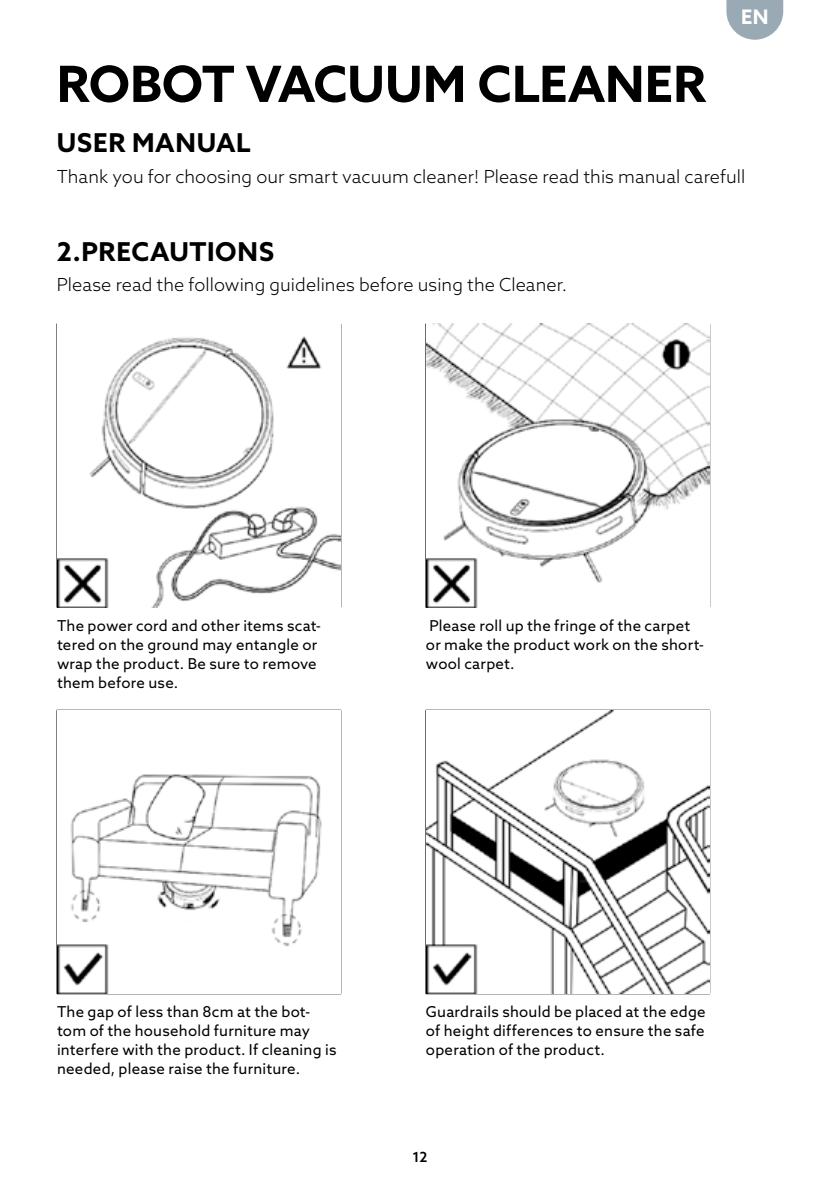
<style>
.page{position:relative;width:840px;height:1191px;background:#fff}
.page>*{position:absolute;margin:0;border:0;box-sizing:border-box;transform-origin:0 0}
._01_Rubrik{font:700 50px "Azo Sans";color:#000}
._02_Mellemrubrik{font:700 26px "Azo Sans";letter-spacing:.025em;color:#000}
.t1{font:700 20px "Azo Sans";color:#fff}
._04_EN_brødtekst{font:300 18px "Azo Sans";letter-spacing:.005em;color:#000}
._04_EN_tabel{font:15px/19px "Azo Sans";letter-spacing:.015em;color:#000}
.t2{font:500 14px "Azo Sans";color:#000}
</style>
<div class="page">
<svg style="left:726px;top:0;width:56px;height:40px;background:#a9b7bf"></svg>
<hr style="left:57px;top:323px;width:284px;height:1px;background:#000">
<hr style="left:340px;top:324px;width:1px;height:283px;background:#000">
<hr style="left:425px;top:323px;width:284px;height:1px;background:#000">
<hr style="left:425px;top:324px;width:1px;height:283px;background:#000">
<hr style="left:709px;top:324px;width:1px;height:283px;background:#000">
<hr style="left:57px;top:607px;width:284px;height:1px;background:#000">
<hr style="left:425px;top:607px;width:284px;height:1px;background:#000">
<hr style="left:340px;top:710px;width:1px;height:283px;background:#000">
<hr style="left:425px;top:710px;width:1px;height:283px;background:#000">
<hr style="left:709px;top:710px;width:1px;height:283px;background:#000">
<hr style="left:57px;top:993px;width:284px;height:1px;background:#000">
<hr style="left:425px;top:993px;width:284px;height:1px;background:#000">
<img style="left:57px;top:336px;width:283px;height:271px">
<img style="left:426px;top:324px;width:283px;height:283px">
<img style="left:57px;top:774px;width:265px;height:219px">
<img style="left:426px;top:710px;width:283px;height:283px">
<h3 class="t1" style="left:740px;top:4px;width:29px">EN</h3>
<p class="_01_Rubrik" style="left:57px;top:51px;width:650px">ROBOT VACUUM CLEANER</p>
<p class="_02_Mellemrubrik" style="left:57px;top:125px;width:195px">USER MANUAL</p>
<p class="_04_EN_brødtekst" style="left:57px;top:164px;width:689px">Thank you for choosing our smart vacuum cleaner! Please read this manual carefull</p>
<p class="_02_Mellemrubrik" style="left:57px;top:234px;width:219px">2.PRECAUTIONS</p>
<p class="_04_EN_brødtekst" style="left:57px;top:273px;width:512px">Please read the following guidelines before using the Cleaner.</p>
<p class="_04_EN_tabel" style="left:57px;top:615px;width:265px">The power cord and other items scat&shy;tered on the ground may entangle or wrap the product. Be sure to remove them before use.</p>
<p class="_04_EN_tabel" style="left:425px;top:615px;width:280px">Please roll up the fringe of the carpet or make the product work on the short&shy;wool carpet.</p>
<p class="_04_EN_tabel" style="left:57px;top:1002px;width:281px">The gap of less than 8cm at the bot&shy;tom of the household furniture may interfere with the product. If cleaning is needed, please raise the furniture.</p>
<p class="_04_EN_tabel" style="left:425px;top:1002px;width:281px;text-align:justify">Guardrails should be placed at the edge of height differences to ensure the safe operation of the product.</p>
<p class="t2" style="left:412px;top:1148px;width:17px">12</p>
</div>
